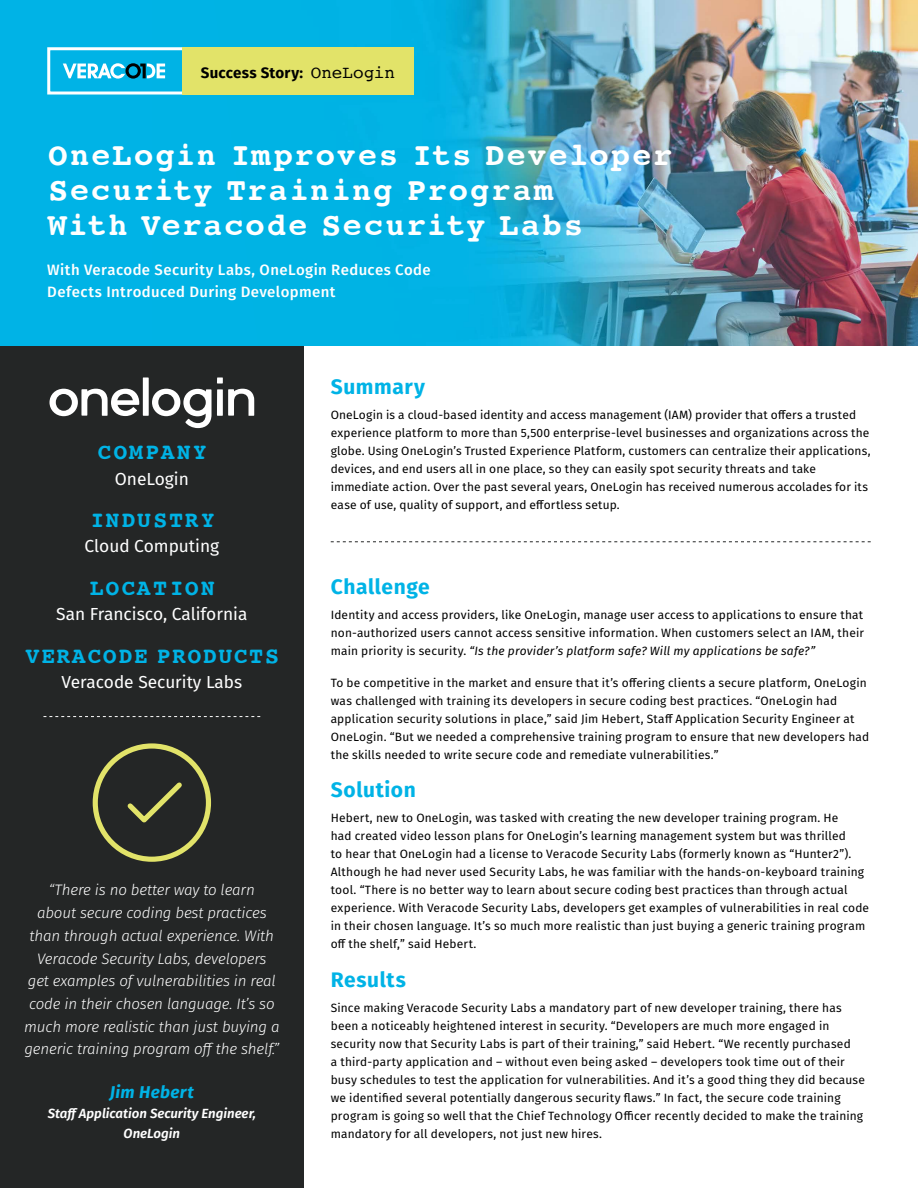
<style>
.page{position:relative;width:918px;height:1188px;background:#fff}
.page>*{position:absolute;margin:0;border:0;box-sizing:border-box;transform-origin:0 0}
.t1{font:700 30px/35.1px "Courier";letter-spacing:.02em;color:#fff}
.t2{font:700 21.3px "Courier";letter-spacing:.06em;color:#00b3e6}
.t3{font:700 21.3px "Courier";letter-spacing:.04em;color:#00b3e6}
.t4{font:700 21px "Fira Sans";letter-spacing:.03em;color:#00b3e6}
.t5{font:17.4px "Fira Sans";color:#fff}
.t6{font:italic 700 17.1px "Fira Sans";letter-spacing:.02em;color:#00b3e6}
.t7{font:italic 300 15.15px/22.8px "Fira Sans";letter-spacing:-.01em;color:#fff;text-align:center}
.t8{font:700 15.15px "Fira Sans";letter-spacing:.015em;color:#000}
.t9{font:500 15px/22.5px "Fira Sans";letter-spacing:.03em;color:#fff}
.t10{font:italic 600 13.2px/20px "Fira Sans";color:#fff;text-align:center}
.t11{font:12px/18px "Fira Sans";letter-spacing:.015em;color:#000}
.s1{font-family:"Courier";font-weight:400;font-size:17.7px}
.s2{font-style:italic}
</style>
<div class="page">
<div style="left:0;top:346px;width:304px;height:842px;background:#242626"></div>
<div style="left:0;top:0;width:918px;height:346px;background:#00b3e6"></div>
<img style="left:165px;top:0;width:753px;height:346px">
<div style="left:47px;top:47px;width:148px;height:48px;border:3px solid #fff"></div>
<div style="left:182px;top:47px;width:232px;height:48px;background:#e2e369"></div>
<svg style="left:63px;top:63px;width:102px;height:16px"></svg>
<svg style="left:50px;top:377px;width:204px;height:51px"></svg>
<svg style="left:331px;top:541px;width:540px;height:1px"></svg>
<svg style="left:43px;top:716px;width:217px;height:1px"></svg>
<div style="left:93px;top:743px;width:118px;height:119px;border:5px solid #e2e369;border-radius:50%"></div>
<svg style="left:127px;top:782px;width:55px;height:41px"></svg>
<p class="t8" style="left:201px;top:60px;width:196px">Success Story: <span class="s1">OneLogin</span></p>
<h1 class="t1" style="left:47px;top:139px;width:627px">OneLogin Improves Its Developer<br>Security Training Program<br>With Veracode Security Labs</h1>
<p class="t9" style="left:47px;top:257px;width:385px">With Veracode Security Labs, OneLogin Reduces Code<br>Defects Introduced During Development</p>
<h2 class="t2" style="left:97px;top:441px;width:111px">COMPANY</h2>
<h3 class="t5" style="left:115px;top:465px;width:76px">OneLogin</h3>
<h2 class="t2" style="left:89px;top:509px;width:127px">INDUSTRY</h2>
<h3 class="t5" style="left:85px;top:533px;width:136px">Cloud Computing</h3>
<h2 class="t2" style="left:89px;top:577px;width:127px">LOCATION</h2>
<h3 class="t5" style="left:56px;top:601px;width:193px">San Francisco, California</h3>
<h2 class="t3" style="left:25px;top:644px;width:255px">VERACODE PRODUCTS</h2>
<h3 class="t5" style="left:62px;top:669px;width:182px">Veracode Security Labs</h3>
<p class="t7" style="left:24px;top:879px;width:257px">“There is no better way to learn<br>about secure coding best practices than through actual experience. With Veracode Security Labs, developers<br>get examples of vulnerabilities in real code in their chosen language. It’s so much more realistic than just buying a generic training program off the shelf.”</p>
<h3 class="t6" style="left:110px;top:1078px;width:86px">Jim Hebert</h3>
<p class="t10" style="left:48px;top:1102px;width:210px">Staff Application Security Engineer,<br>OneLogin</p>
<h3 class="t4" style="left:331px;top:369px;width:96px">Summary</h3>
<p class="t11" style="left:331px;top:405px;width:541px">OneLogin is a cloud-based identity and access management (IAM) provider that offers a trusted experience platform to more than 5,500 enterprise-level businesses and organizations across the globe. Using OneLogin’s Trusted Experience Platform, customers can centralize their applications, devices, and end users all in one place, so they can easily spot security threats and take immediate action. Over the past several years, OneLogin has received numerous accolades for its ease of use, quality of support, and effortless setup.</p>
<h3 class="t4" style="left:331px;top:569px;width:101px">Challenge</h3>
<p class="t11" style="left:331px;top:606px;width:535px;text-align:justify">Identity and access providers, like OneLogin, manage user access to applications to ensure that non-authorized users cannot access sensitive information. When customers select an IAM, their main priority is security. <span class="s2">“Is the provider’s platform safe? Will my applications be safe?”</span></p>
<p class="t11" style="left:331px;top:673px;width:540px">To be competitive in the market and ensure that it’s offering clients a secure platform, OneLogin was challenged with training its developers in secure coding best practices. “OneLogin had application security solutions in place,” said Jim Hebert, Staff Application Security Engineer at OneLogin. “But we needed a comprehensive training program to ensure that new developers had the skills needed to write secure code and remediate vulnerabilities.”</p>
<h3 class="t4" style="left:331px;top:772px;width:87px">Solution</h3>
<p class="t11" style="left:331px;top:809px;width:540px">Hebert, new to OneLogin, was tasked with creating the new developer training program. He<br>had created video lesson plans for OneLogin’s learning management system but was thrilled<br>to hear that OneLogin had a license to Veracode Security Labs (formerly known as “Hunter2”).<br>Although he had never used Security Labs, he was familiar with the hands-on-keyboard training tool. “There is no better way to learn about secure coding best practices than through actual experience. With Veracode Security Labs, developers get examples of vulnerabilities in real code in their chosen language. It’s so much more realistic than just buying a generic training program off the shelf,” said Hebert.</p>
<h3 class="t4" style="left:331px;top:962px;width:77px">Results</h3>
<p class="t11" style="left:331px;top:998px;width:536px">Since making Veracode Security Labs a mandatory part of new developer training, there has been a noticeably heightened interest in security. “Developers are much more engaged in security now that Security Labs is part of their training,” said Hebert. “We recently purchased<br>a third-party application and – without even being asked – developers took time out of their busy schedules to test the application for vulnerabilities. And it’s a good thing they did because we identified several potentially dangerous security flaws.” In fact, the secure code training program is going so well that the Chief Technology Officer recently decided to make the training mandatory for all developers, not just new hires.</p>
</div>
